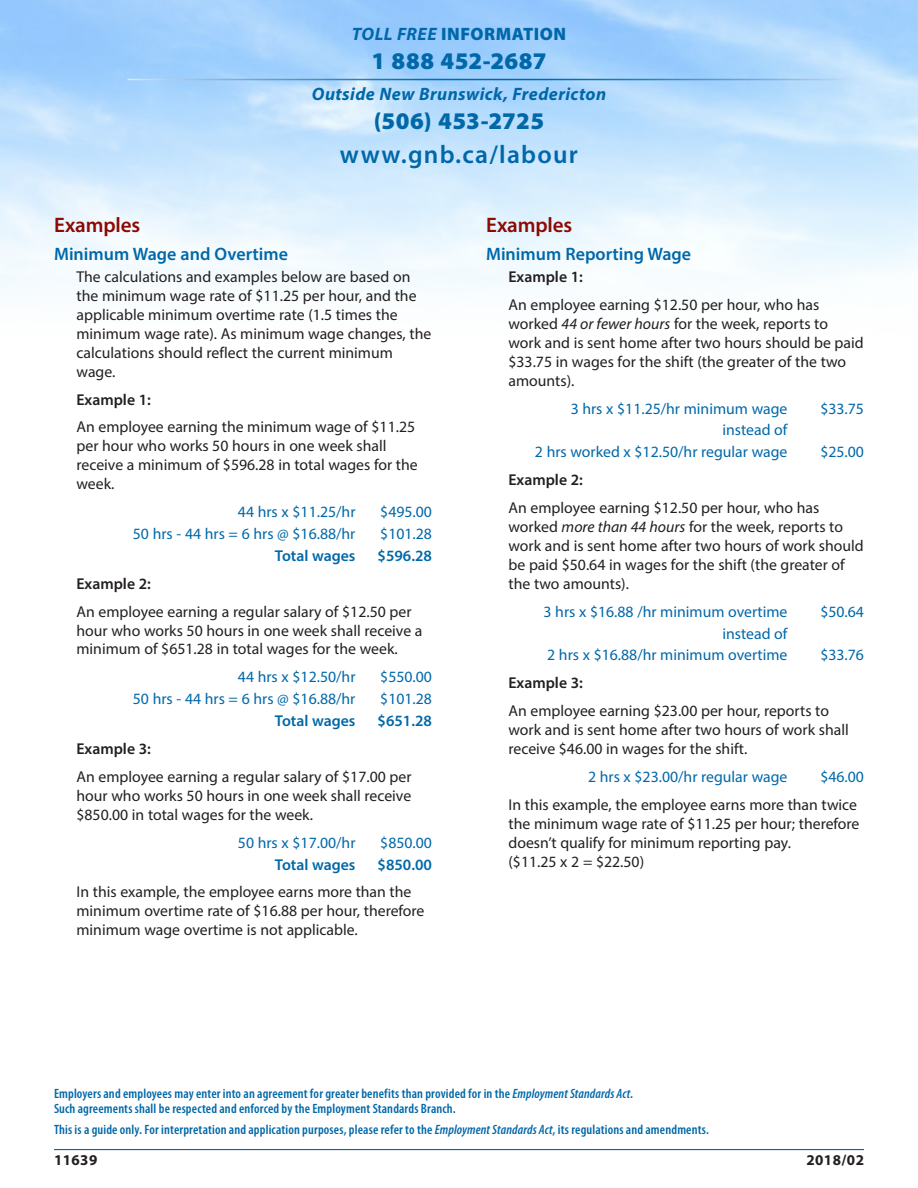
<style>
.page{position:relative;width:918px;height:1188px;background:#fff}
.page>*{position:absolute;margin:0;border:0;box-sizing:border-box;transform-origin:0 0}
.t1{font:600 25.5px "Myriad Pro";letter-spacing:.05em;color:#0068a9}
.t2{font:900 24px "Myriad Pro";letter-spacing:.015em;color:#0068a9}
.Head_2{font:600 21px "Myriad Pro";letter-spacing:-.005em;color:#8b0a02}
.Head_3{font:600 18px "Myriad Pro";color:#0068a9}
.t3{font:italic 700 18px "Myriad Pro";letter-spacing:.025em;color:#0068a9}
.t4{font:900 18px "Myriad Pro";letter-spacing:.03em;color:#0068a9}
.text_indent{font:15.75px/18.9px "Myriad Pro";color:#231f20}
.example{font:15.75px "Myriad Pro";color:#0068a9}
.text_indent-2{font:600 15.75px "Myriad Pro";color:#231f20}
.example_total{font:600 15.75px "Myriad Pro";color:#0068a9}
.t5{font:700 15px "Myriad Pro";letter-spacing:.03em;color:#231f20}
.t6{font:600 condensed 13.5px/15px "Myriad Pro";letter-spacing:.01em;color:#0068a9}
.s1{font-weight:700;font-style:italic}
.s2{font-style:italic}
</style>
<div class="page">
<hr style="left:54px;top:1149px;width:810px;height:1px;background:#0068a9">
<p class="t4" style="left:352px;top:22px;width:216px"><span class="s1">TOLL FREE</span> INFORMATION</p>
<h2 class="t2" style="left:371px;top:45px;width:177px">1 888 452-2687</h2>
<p class="t3" style="left:312px;top:82px;width:296px">Outside New Brunswick, Fredericton</p>
<h2 class="t2" style="left:374px;top:104px;width:172px">(506) 453-2725</h2>
<h1 class="t1" style="left:340px;top:138px;width:240px">www.gnb.ca/labour</h1>
<p class="Head_2" style="left:54px;top:211px;width:88px">Examples</p>
<p class="Head_3" style="left:54px;top:243px;width:235px">Minimum Wage and Overtime</p>
<p class="text_indent" style="left:76px;top:267px;width:356px">The calculations and examples below are based on the minimum wage rate of $11.25 per hour, and the applicable minimum overtime rate (1.5 times the minimum wage rate). As minimum wage changes, the calculations should reflect the current minimum wage.</p>
<p class="text_indent-2" style="left:76px;top:389px;width:76px">Example 1:</p>
<p class="text_indent" style="left:76px;top:417px;width:343px">An employee earning the minimum wage of $11.25 per hour who works 50 hours in one week shall receive a minimum of $596.28 in total wages for the week.</p>
<p class="example" style="left:238px;top:502px;width:119px">44 hrs x $11.25/hr</p>
<p class="example" style="left:380px;top:502px;width:53px">$495.00</p>
<p class="example" style="left:133px;top:524px;width:224px">50 hrs - 44 hrs = 6 hrs @ $16.88/hr</p>
<p class="example" style="left:380px;top:524px;width:53px">$101.28</p>
<p class="example_total" style="left:275px;top:546px;width:82px">Total wages</p>
<p class="example_total" style="left:378px;top:546px;width:56px">$596.28</p>
<p class="text_indent-2" style="left:76px;top:573px;width:76px">Example 2:</p>
<p class="text_indent" style="left:76px;top:602px;width:348px">An employee earning a regular salary of $12.50 per hour who works 50 hours in one week shall receive a minimum of $651.28 in total wages for the week.</p>
<p class="example" style="left:238px;top:667px;width:119px">44 hrs x $12.50/hr</p>
<p class="example" style="left:380px;top:667px;width:53px">$550.00</p>
<p class="example" style="left:133px;top:689px;width:224px">50 hrs - 44 hrs = 6 hrs @ $16.88/hr</p>
<p class="example" style="left:380px;top:689px;width:53px">$101.28</p>
<p class="example_total" style="left:275px;top:711px;width:82px">Total wages</p>
<p class="example_total" style="left:378px;top:711px;width:56px">$651.28</p>
<p class="text_indent-2" style="left:76px;top:739px;width:76px">Example 3:</p>
<p class="text_indent" style="left:76px;top:767px;width:337px;text-align:justify">An employee earning a regular salary of $17.00 per hour who works 50 hours in one week shall receive $850.00 in total wages for the week.</p>
<p class="example" style="left:238px;top:833px;width:119px">50 hrs x $17.00/hr</p>
<p class="example" style="left:380px;top:833px;width:53px">$850.00</p>
<p class="example_total" style="left:275px;top:854px;width:82px">Total wages</p>
<p class="example_total" style="left:378px;top:854px;width:56px">$850.00</p>
<p class="text_indent" style="left:76px;top:882px;width:349px">In this example, the employee earns more than the minimum overtime rate of $16.88 per hour, therefore minimum wage overtime is not applicable.</p>
<p class="Head_2" style="left:486px;top:211px;width:88px">Examples</p>
<p class="Head_3" style="left:486px;top:243px;width:207px">Minimum Reporting Wage</p>
<p class="text_indent-2" style="left:508px;top:267px;width:76px">Example 1:</p>
<p class="text_indent" style="left:508px;top:295px;width:357px">An employee earning $12.50 per hour, who has worked <span class="s2">44 or fewer hours</span> for the week, reports to work and is sent home after two hours should be paid $33.75 in wages for the shift (the greater of the two amounts).</p>
<p class="example" style="left:571px;top:399px;width:218px">3 hrs x $11.25/hr minimum wage</p>
<p class="example" style="left:820px;top:399px;width:45px">$33.75</p>
<p class="example" style="left:722px;top:420px;width:67px">instead of</p>
<p class="example" style="left:535px;top:442px;width:254px">2 hrs worked x $12.50/hr regular wage</p>
<p class="example" style="left:820px;top:442px;width:45px">$25.00</p>
<p class="text_indent-2" style="left:508px;top:470px;width:76px">Example 2:</p>
<p class="text_indent" style="left:508px;top:498px;width:357px">An employee earning $12.50 per hour, who has worked <span class="s2">more than 44 hours</span> for the week, reports to work and is sent home after two hours of work should be paid $50.64 in wages for the shift (the greater of the two amounts).</p>
<p class="example" style="left:544px;top:602px;width:245px">3 hrs x $16.88 /hr minimum overtime</p>
<p class="example" style="left:820px;top:602px;width:45px">$50.64</p>
<p class="example" style="left:722px;top:624px;width:67px">instead of</p>
<p class="example" style="left:547px;top:645px;width:242px">2 hrs x $16.88/hr minimum overtime</p>
<p class="example" style="left:820px;top:645px;width:45px">$33.76</p>
<p class="text_indent-2" style="left:508px;top:673px;width:76px">Example 3:</p>
<p class="text_indent" style="left:508px;top:701px;width:342px">An employee earning $23.00 per hour, reports to work and is sent home after two hours of work shall receive $46.00 in wages for the shift.</p>
<p class="example" style="left:588px;top:767px;width:201px">2 hrs x $23.00/hr regular wage</p>
<p class="example" style="left:820px;top:767px;width:45px">$46.00</p>
<p class="text_indent" style="left:508px;top:795px;width:353px">In this example, the employee earns more than twice the minimum wage rate of $11.25 per hour; therefore doesn’t qualify for minimum reporting pay.<br>($11.25 x 2 = $22.50)</p>
<p class="t6" style="left:54px;top:1086px;width:581px">Employers and employees may enter into an agreement for greater benefits than provided for in the <span class="s2">Employment Standards Act</span>.<br>Such agreements shall be respected and enforced by the Employment Standards Branch.</p>
<p class="t6" style="left:54px;top:1122px;width:657px">This is a guide only. For interpretation and application purposes, please refer to the <span class="s2">Employment Standards Act</span>, its regulations and amendments.</p>
<p class="t5" style="left:54px;top:1150px;width:45px">11639</p>
<p class="t5" style="left:806px;top:1150px;width:59px">2018/02</p>
</div>
